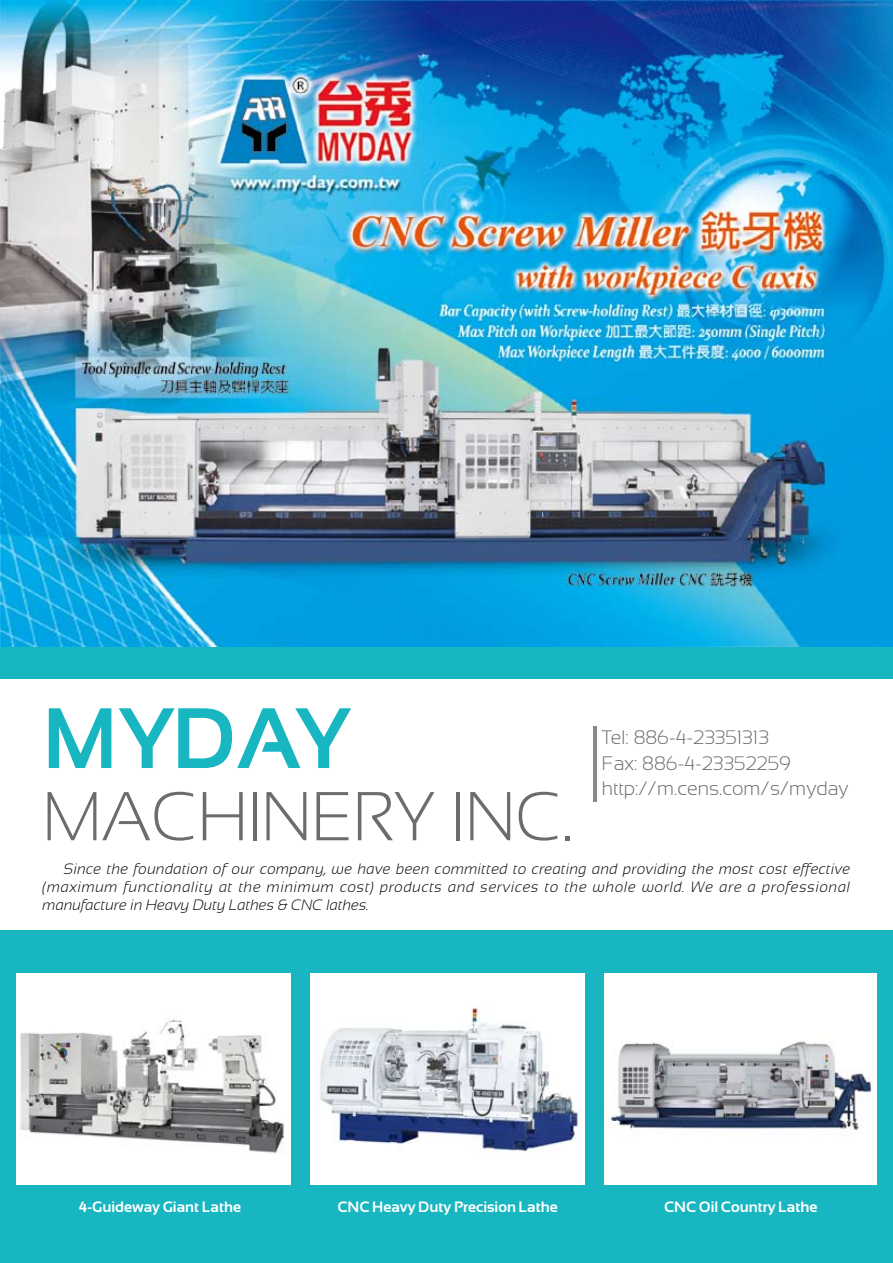
<style>
.page{position:relative;width:893px;height:1263px;background:#fff}
.page>*{position:absolute;margin:0;border:0;box-sizing:border-box;transform-origin:0 0}
.t1{font:700 85.5px "Sansation";color:#17b6c0}
.t2{font:300 69px "Sansation";color:#6d6c6c}
.t3{font:300 19.5px/25.5px "Sansation";color:#6d6c6c}
.t4{font:italic 300 15px/18px "Sansation";color:#000;text-align:justify}
.t5{font:700 15px "Sansation";color:#fff}
</style>
<div class="page">
<div style="left:0;top:643px;width:893px;height:620px;background:#17b6c0"></div>
<div style="left:0;top:679px;width:893px;height:251px;background:#fff"></div>
<div style="left:17px;top:973px;width:274px;height:212px;background:#fff"></div>
<div style="left:310px;top:973px;width:274px;height:212px;background:#fff"></div>
<div style="left:604px;top:973px;width:272px;height:212px;background:#fff"></div>
<hr style="left:594px;top:726px;width:3px;height:76px;background:#86888a">
<img style="left:0;top:0;width:893px;height:647px">
<img style="left:20px;top:1019px;width:264px;height:135px">
<img style="left:320px;top:1005px;width:258px;height:146px">
<img style="left:610px;top:1041px;width:262px;height:90px">
<h1 class="t1" style="left:43px;top:691px;width:307px">MYDAY</h1>
<h2 class="t2" style="left:43px;top:778px;width:532px">MACHINERY INC.</h2>
<h3 class="t3" style="left:602px;top:725px;width:248px">Tel: 886-4-23351313<br>Fax: 886-4-23352259 http://m.cens.com/s/myday</h3>
<p class="t4" style="left:43px;top:860px;width:809px;text-indent:21px">Since the foundation of our company, we have been committed to creating and providing the most cost effective (maximum functionality at the minimum cost) products and services to the whole world. We are a professional manufacture in Heavy Duty Lathes &amp; CNC lathes.</p>
<p class="t5" style="left:79px;top:1199px;width:164px">4-Guideway Giant Lathe</p>
<p class="t5" style="left:337px;top:1199px;width:222px">CNC Heavy Duty Precision Lathe</p>
<p class="t5" style="left:664px;top:1199px;width:155px">CNC Oil Country Lathe</p>
</div>
